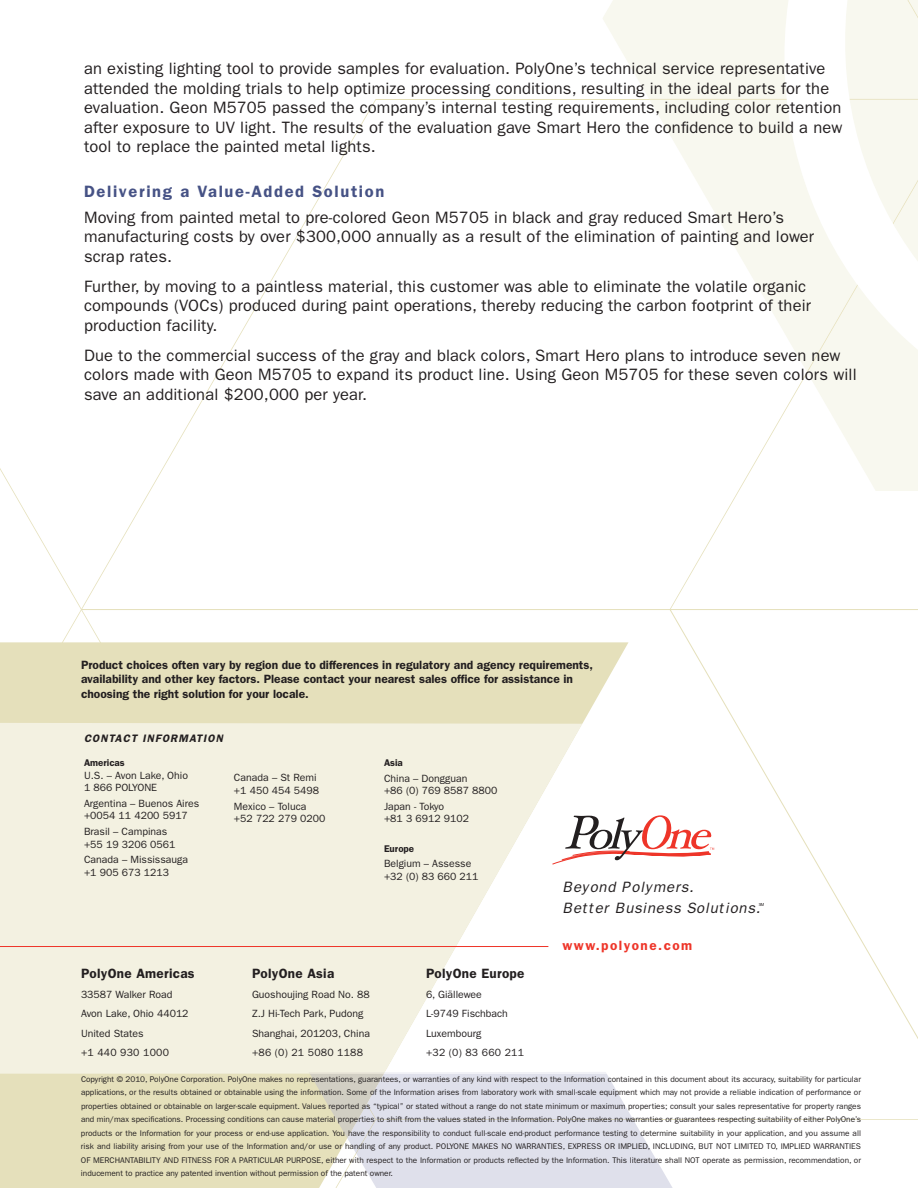
<style>
.page{position:relative;width:918px;height:1188px;background:#fff}
.page>*{position:absolute;margin:0;border:0;box-sizing:border-box;transform-origin:0 0}
.t1{font:16.5px/19.5px "ITC Franklin Gothic Std";letter-spacing:.01em;color:#231f20}
.t2{font:600 16.5px "Franklin Gothic";letter-spacing:.1em;color:#465285}
.t3{font:italic 15px/21px "Franklin Gothic";letter-spacing:.05em;color:#231f20}
.t4{font:600 13.5px "Franklin Gothic";letter-spacing:.02em;color:#231f20}
.t5{font:600 13.5px "Franklin Gothic";letter-spacing:.11em;color:#ee3529}
.t6{font:600 12px/14.4px "ITC Franklin Gothic Std";color:#231f20}
.t7{font:italic 600 10.8px "Franklin Gothic";letter-spacing:.1em;color:#231f20}
.t8{font:10.5px/19.5px "ITC Franklin Gothic Std";color:#231f20}
.t9{font:600 9.75px "Franklin Gothic";color:#231f20}
.t10{font:8.25px/13.5px "ITC Franklin Gothic Std";color:#231f20;text-align:justify}
.t11{font:4.35px "ITC Franklin Gothic Std";color:#231f20}
</style>
<div class="page">
<hr style="left:376px;top:99px;width:542px;height:1px;background:#e5e0bb">
<hr style="left:81px;top:609px;width:837px;height:1px;background:#e5e0bb">
<svg style="left:670px;top:610px;width:248px;height:429px"></svg>
<hr style="left:376px;top:1119px;width:542px;height:1px;background:#e5e0bb">
<div style="left:0;top:642px;width:628px;height:546px;background:#e5e0bb"></div>
<svg style="left:603px;top:0;width:315px;height:491px"></svg>
<hr style="left:649px;top:99px;width:269px;height:1px;background:#ebe6c7">
<svg style="left:759px;top:0;width:159px;height:444px;fill:#f8f8ef"></svg>
<svg style="left:582px;top:724px;width:46px;height:348px"></svg>
<svg style="left:0;top:723px;width:582px;height:351px;fill:#f3f1e1"></svg>
<svg style="left:291px;top:1072px;width:411px;height:116px"></svg>
<hr style="left:0;top:946px;width:548px;height:1px;background:#ee3529">
<svg style="left:552px;top:815px;width:162px;height:49px"></svg>
<p class="t1" style="left:84px;top:61px;width:760px">an existing lighting tool to provide samples for evaluation. PolyOne’s technical service representative attended the molding trials to help optimize processing conditions, resulting in the ideal parts for the evaluation. Geon M5705 passed the company’s internal testing requirements, including color retention after exposure to UV light. The results of the evaluation gave Smart Hero the confidence to build a new tool to replace the painted metal lights.</p>
<h1 class="t2" style="left:84px;top:186px;width:302px">Delivering a Value-Added Solution</h1>
<h1 class="t1" style="left:84px;top:209px;width:732px">Moving from painted metal to pre-colored Geon M5705 in black and gray reduced Smart Hero’s manufacturing costs by over $300,000 annually as a result of the elimination of painting and lower scrap rates.</h1>
<h1 class="t1" style="left:84px;top:278px;width:729px">Further, by moving to a paintless material, this customer was able to eliminate the volatile organic compounds (VOCs) produced during paint operations, thereby reducing the carbon footprint of their production facility.</h1>
<h1 class="t1" style="left:84px;top:347px;width:774px">Due to the commercial success of the gray and black colors, Smart Hero plans to introduce seven new colors made with Geon M5705 to expand its product line. Using Geon M5705 for these seven colors will save an additional $200,000 per year.</h1>
<p class="t6" style="left:81px;top:659px;width:514px">Product choices often vary by region due to differences in regulatory and agency requirements, availability and other key factors. Please contact your nearest sales office for assistance in choosing the right solution for your locale.</p>
<h3 class="t7" style="left:84px;top:735px;width:141px">CONTACT INFORMATION</h3>
<p class="t9" style="left:84px;top:759px;width:42px">Americas</p>
<p class="t8" style="left:84px;top:770px;width:106px;line-height:12.6px">U.S. – Avon Lake, Ohio<br>1 866 POLYONE</p>
<p class="t8" style="left:84px;top:798px;width:117px;line-height:12.6px">Argentina – Buenos Aires +0054 11 4200 5917</p>
<p class="t8" style="left:84px;top:826px;width:93px;line-height:12.6px">Brasil – Campinas +55 19 3206 0561</p>
<p class="t8" style="left:84px;top:854px;width:106px;line-height:12.6px">Canada – Mississauga +1 905 673 1213</p>
<p class="t8" style="left:234px;top:773px;width:87px;line-height:12.6px">Canada – St Remi +1 450 454 5498</p>
<p class="t8" style="left:234px;top:801px;width:93px;line-height:12.6px">Mexico – Toluca +52 722 279 0200</p>
<p class="t9" style="left:384px;top:759px;width:20px">Asia</p>
<p class="t8" style="left:384px;top:773px;width:115px;line-height:12.6px">China – Dongguan<br>+86 (0) 769 8587 8800</p>
<p class="t8" style="left:384px;top:801px;width:87px;line-height:12.6px">Japan - Tokyo<br>+81 3 6912 9102</p>
<p class="t9" style="left:384px;top:845px;width:32px">Europe</p>
<p class="t8" style="left:384px;top:858px;width:96px;line-height:12.6px">Belgium – Assesse +32 (0) 83 660 211</p>
<h3 class="t4" style="left:81px;top:969px;width:115px">PolyOne Americas</h3>
<p class="t8" style="left:81px;top:985px;width:109px">33587 Walker Road<br>Avon Lake, Ohio 44012<br>United States<br>+1 440 930 1000</p>
<h3 class="t4" style="left:252px;top:969px;width:84px">PolyOne Asia</h3>
<p class="t8" style="left:252px;top:985px;width:120px">Guoshoujing Road No. 88<br>Z.J Hi-Tech Park, Pudong<br>Shanghai, 201203, China +86 (0) 21 5080 1188</p>
<h3 class="t4" style="left:426px;top:969px;width:100px">PolyOne Europe</h3>
<p class="t8" style="left:426px;top:985px;width:100px">6, Giällewee<br>L-9749 Fischbach<br>Luxembourg<br>+32 (0) 83 660 211</p>
<h2 class="t3" style="left:562px;top:877px;width:199px">Beyond Polymers.<br>Better Business Solutions.</h2>
<p class="t11" style="left:759px;top:903px;width:7px">SM</p>
<h3 class="t5" style="left:562px;top:940px;width:131px">www.polyone.com</h3>
<p class="t10" style="left:81px;top:1073px;width:782px">Copyright © 2010, PolyOne Corporation. PolyOne makes no representations, guarantees, or warranties of any kind with respect to the Information contained in this document about its accuracy, suitability for particular applications, or the results obtained or obtainable using the information. Some of the Information arises from laboratory work with small-scale equipment which may not provide a reliable indication of performance or properties obtained or obtainable on larger-scale equipment. Values reported as “typical” or stated without a range do not state minimum or maximum properties; consult your sales representative for property ranges and min/max specifications. Processing conditions can cause material properties to shift from the values stated in the Information. PolyOne makes no warranties or guarantees respecting suitability of either PolyOne’s products or the Information for your process or end-use application. You have the responsibility to conduct full-scale end-product performance testing to determine suitability in your application, and you assume all risk and liability arising from your use of the Information and/or use or handling of any product. POLYONE MAKES NO WARRANTIES, EXPRESS OR IMPLIED, INCLUDING, BUT NOT LIMITED TO, IMPLIED WARRANTIES OF MERCHANTABILITY AND FITNESS FOR A PARTICULAR PURPOSE, either with respect to the Information or products reflected by the Information. This literature shall NOT operate as permission, recommendation, or inducement to practice any patented invention without permission of the patent owner.</p>
</div>
